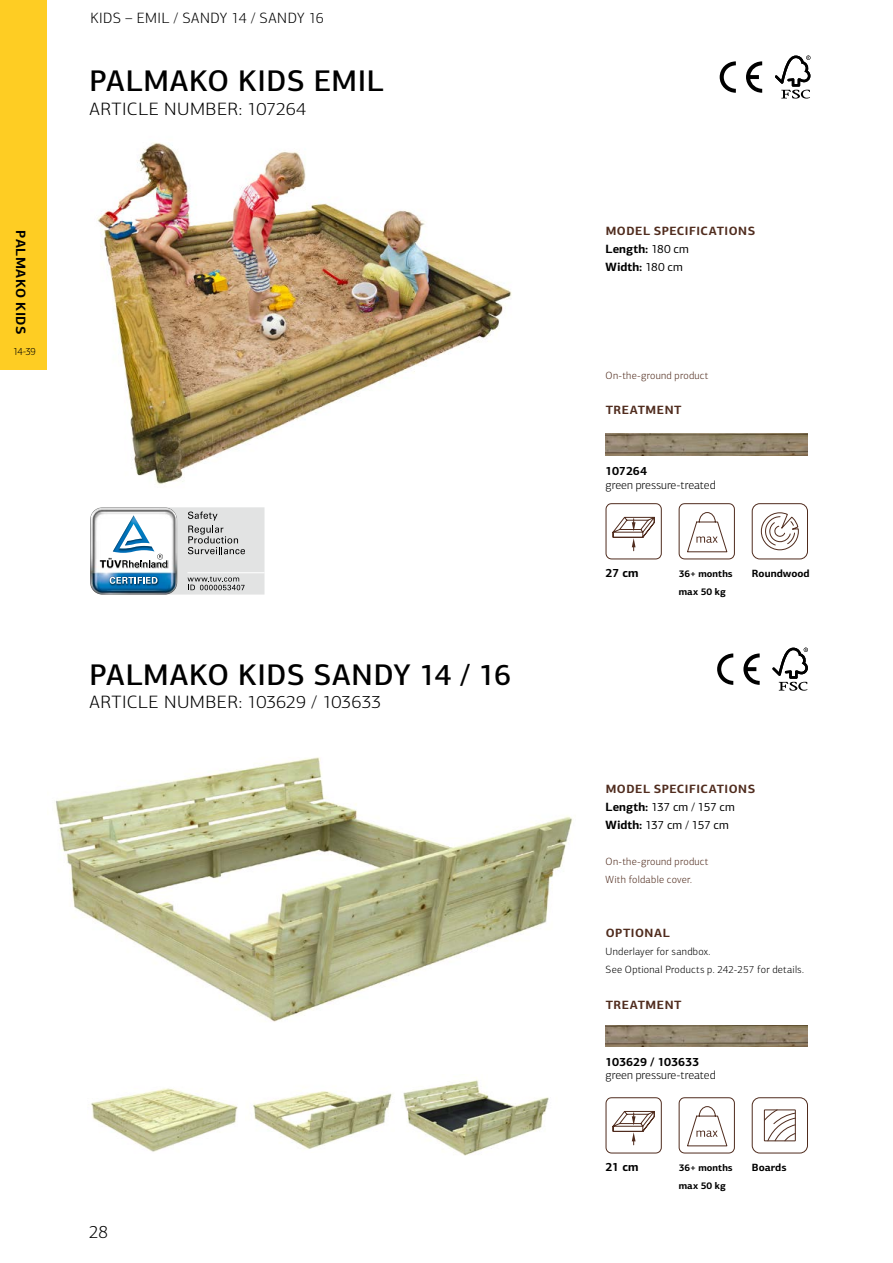
<style>
.page{position:relative;width:893px;height:1263px;background:#fff}
.page>*{position:absolute;margin:0;border:0;box-sizing:border-box;transform-origin:0 0}
.t1{font:500 30px "PF Centro Sans Pro";letter-spacing:.02em;color:#000}
.t2{font:300 18px "PF Centro Sans Pro";letter-spacing:.015em;color:#000;scale:1.05 1}
.t3{font:300 18px "PF Centro Sans Pro";letter-spacing:.015em;color:#000}
.t4{font:300 15px "PF Centro Sans Pro";letter-spacing:.03em;color:#000}
.t5{font:700 13.5px "PF Centro Sans Pro";letter-spacing:.04em;color:#000}
.t6{font:700 12px/18px "PF Centro Sans Pro";letter-spacing:.045em;color:#502c1e}
.t7{font:12px/18px "PF Centro Sans Pro";letter-spacing:-.025em;color:#000}
.t8{font:300 12px "PF Centro Sans Pro";letter-spacing:-.005em;color:#000}
.t9{font:700 12px "PF Centro Sans Pro";letter-spacing:-.01em;color:#000}
.t10{font:300 10.5px/18px "PF Centro Sans Pro";letter-spacing:.02em;color:#000}
.t11{font:300 10.5px/18px "PF Centro Sans Pro";letter-spacing:.025em;color:#502c1e}
.t12{font:700 10.5px "PF Centro Sans Pro";letter-spacing:.005em;color:#000}
.t13{font:300 10.5px "PF Centro Sans Pro";letter-spacing:.02em;color:#000;scale:.96 1}
.t14{font:700 9.75px/18px "PF Centro Sans Pro";letter-spacing:.01em;color:#000}
.s1{color:#000}
.s2{font-weight:400;color:#000}
.s3{font-weight:700;color:#502c1e}
.s4{font-weight:700}
</style>
<div class="page">
<img style="left:55px;top:757px;width:518px;height:265px">
<svg style="left:775px;top:56px;width:35px;height:43px"></svg>
<svg style="left:720px;top:61px;width:16px;height:32px"></svg>
<svg style="left:746px;top:61px;width:16px;height:32px"></svg>
<svg style="left:90px;top:507px;width:175px;height:88px"></svg>
<img style="left:403px;top:1079px;width:146px;height:77px">
<img style="left:97px;top:142px;width:415px;height:343px">
<svg style="left:772px;top:648px;width:36px;height:43px"></svg>
<svg style="left:717px;top:653px;width:16px;height:32px"></svg>
<svg style="left:743px;top:653px;width:17px;height:32px"></svg>
<img style="left:606px;top:434px;width:202px;height:21px">
<svg style="left:678px;top:503px;width:57px;height:57px"></svg>
<svg style="left:678px;top:1097px;width:57px;height:57px"></svg>
<div style="left:752px;top:503px;width:56px;height:56px;border:1px solid #502c1e;border-radius:8px"></div>
<svg style="left:761px;top:512px;width:38px;height:39px"></svg>
<svg style="left:605px;top:503px;width:57px;height:57px"></svg>
<svg style="left:605px;top:1097px;width:57px;height:57px"></svg>
<svg style="left:763px;top:1110px;width:33px;height:32px"></svg>
<div style="left:752px;top:1097px;width:56px;height:56px;border:1px solid #502c1e;border-radius:8px"></div>
<div style="left:764px;top:1109px;width:32px;height:32px;border:1px solid #502c1e"></div>
<img style="left:606px;top:1025px;width:202px;height:21px">
<img style="left:91px;top:1088px;width:302px;height:64px">
<div style="left:0;top:0;width:47px;height:369px;background:#fecd23"></div>
<p class="t5" style="left:29px;top:230px;width:105px;rotate:90deg">PALMAKO KIDS</p>
<p class="t13" style="left:13px;top:345px;width:25px">14-39</p>
<p class="t4" style="left:90px;top:9px;width:235px">KIDS – EMIL / SANDY 14 / SANDY 16</p>
<h1 class="t1" style="left:90px;top:63px;width:295px">PALMAKO KIDS EMIL</h1>
<h2 class="t2" style="left:90px;top:98px;width:208px">ARTICLE NUMBER: 107264</h2>
<h1 class="t1" style="left:90px;top:657px;width:423px">PALMAKO KIDS SANDY 14 / 16</h1>
<h2 class="t2" style="left:89px;top:692px;width:279px">ARTICLE NUMBER: 103629 / 103633</h2>
<h2 class="t3" style="left:89px;top:1222px;width:20px">28</h2>
<p class="t6" style="left:606px;top:222px;width:151px">MODEL SPECIFICATIONS<br><span class="s1">Length:</span> <span class="s2">180 cm<br></span><span class="s1">Width:</span> <span class="s2">180 cm</span></p>
<p class="t11" style="left:606px;top:367px;width:104px">On-the-ground product</p>
<p class="t6" style="left:606px;top:401px;width:77px">TREATMENT</p>
<p class="t9" style="left:606px;top:463px;width:43px">107264</p>
<p class="t8" style="left:606px;top:478px;width:111px">green pressure-treated</p>
<p class="t9" style="left:606px;top:566px;width:34px">27 cm</p>
<p class="t14" style="left:679px;top:565px;width:55px">36+ months max 50 kg</p>
<p class="t12" style="left:752px;top:567px;width:59px">Roundwood</p>
<p class="t7" style="left:606px;top:780px;width:151px"><span class="s3">MODEL SPECIFICATIONS<br></span><span class="s4">Length:</span> 137 cm / 157 cm<br><span class="s4">Width:</span> 137 cm / 157 cm</p>
<p class="t11" style="left:606px;top:853px;width:104px">On-the-ground product<br>With foldable cover.</p>
<p class="t6" style="left:606px;top:924px;width:65px">OPTIONAL</p>
<p class="t10" style="left:606px;top:943px;width:200px">Underlayer for sandbox.<br>See Optional Products p. 242-257 for details.</p>
<p class="t6" style="left:606px;top:996px;width:77px">TREATMENT</p>
<p class="t9" style="left:606px;top:1054px;width:95px">103629 / 103633</p>
<p class="t8" style="left:606px;top:1068px;width:111px">green pressure-treated</p>
<p class="t9" style="left:606px;top:1160px;width:34px">21 cm</p>
<p class="t14" style="left:679px;top:1159px;width:55px">36+ months max 50 kg</p>
<p class="t12" style="left:752px;top:1161px;width:36px">Boards</p>
</div>
